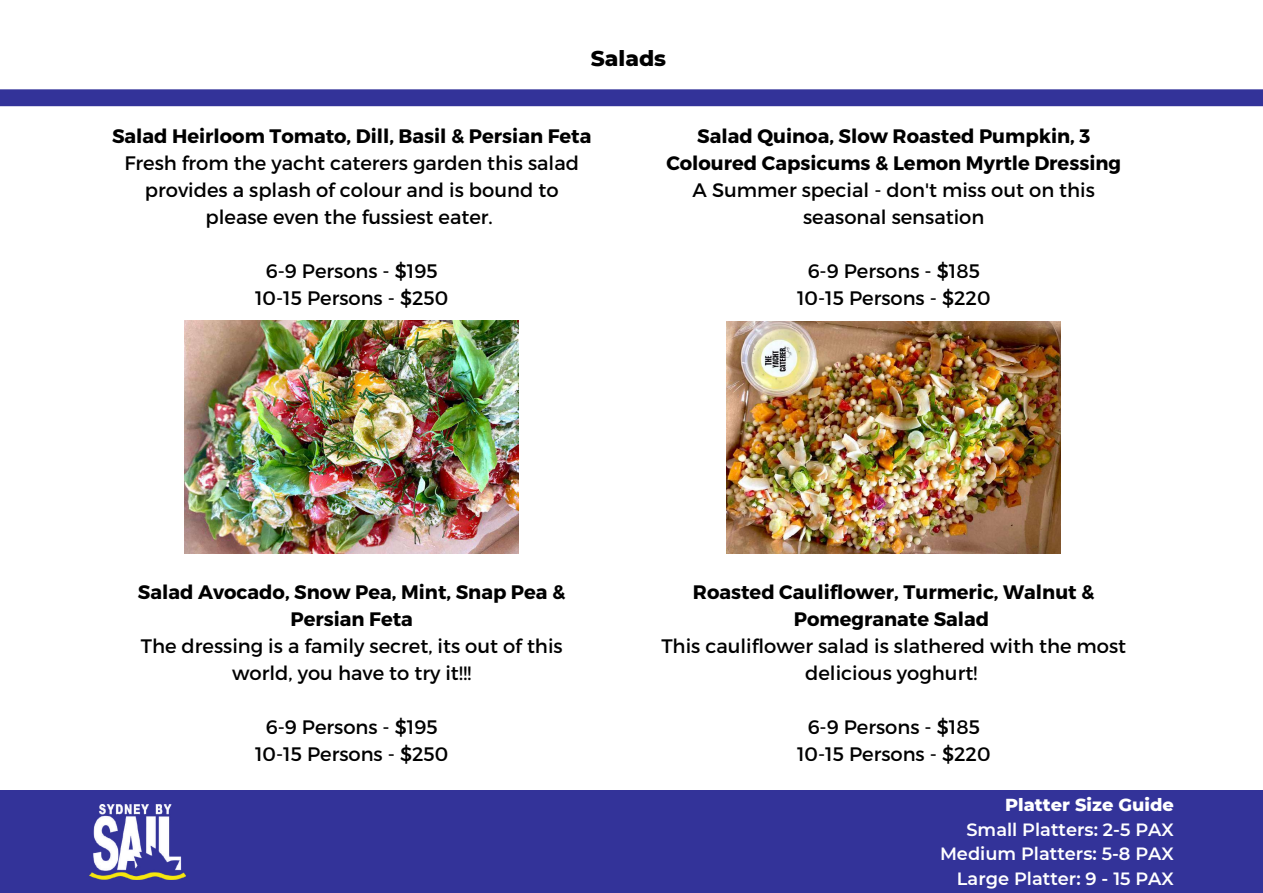
<style>
.page{position:relative;width:1263px;height:893px;background:#fff}
.page>*{position:absolute;margin:0;border:0;box-sizing:border-box;transform-origin:0 0}
.t1{font:800 21.75px "Montserrat";color:#000}
.t2{font:19.5px/27px "Montserrat";color:#000;text-align:center}
.t3{font:700 19.5px/27px "Montserrat";color:#000;text-align:center}
.t4{font:600 17.77px/24.5px "Montserrat";color:#fff;text-align:right}
.t5{font:800 17.77px "Montserrat";color:#fff}
</style>
<div class="page">
<div style="left:0;top:790px;width:1263px;height:103px;background:#339"></div>
<img style="left:89px;top:804px;width:97px;height:75px">
<div style="left:0;top:89px;width:1263px;height:17px;background:#339"></div>
<img style="left:726px;top:321px;width:335px;height:232px">
<img style="left:184px;top:320px;width:335px;height:233px">
<p class="t1" style="left:591px;top:45px;width:77px">Salads</p>
<p class="t3" style="left:112px;top:122px;width:481px">Salad Heirloom Tomato, Dill, Basil &amp; Persian Feta</p>
<p class="t2" style="left:124px;top:149px;width:456px">Fresh from the yacht caterers garden this salad provides a splash of colour and is bound to please even the fussiest eater.</p>
<p class="t2" style="left:255px;top:257px;width:195px">6-9 Persons - $195<br>10-15 Persons - $250</p>
<p class="t3" style="left:666px;top:122px;width:456px">Salad Quinoa, Slow Roasted Pumpkin, 3<br>Coloured Capsicums &amp; Lemon Myrtle Dressing</p>
<p class="t2" style="left:693px;top:176px;width:404px">A Summer special - don't miss out on this seasonal sensation</p>
<p class="t2" style="left:797px;top:257px;width:195px">6-9 Persons - $185<br>10-15 Persons - $220</p>
<p class="t3" style="left:138px;top:577px;width:429px">Salad Avocado, Snow Pea, Mint, Snap Pea &amp;<br>Persian Feta</p>
<p class="t2" style="left:141px;top:631px;width:423px">The dressing is a family secret, its out of this world, you have to try it!!!</p>
<p class="t2" style="left:255px;top:712px;width:195px">6-9 Persons - $195<br>10-15 Persons - $250</p>
<p class="t3" style="left:693px;top:577px;width:403px">Roasted Cauliflower, Turmeric, Walnut &amp;<br>Pomegranate Salad</p>
<p class="t2" style="left:661px;top:631px;width:466px">This cauliflower salad is slathered with the most delicious yoghurt!</p>
<p class="t2" style="left:797px;top:712px;width:195px">6-9 Persons - $185<br>10-15 Persons - $220</p>
<p class="t5" style="left:1005px;top:794px;width:170px">Platter Size Guide</p>
<p class="t4" style="left:940px;top:817px;width:235px">Small Platters: 2-5 PAX<br>Medium Platters: 5-8 PAX<br>Large Platter: 9 - 15 PAX</p>
</div>
